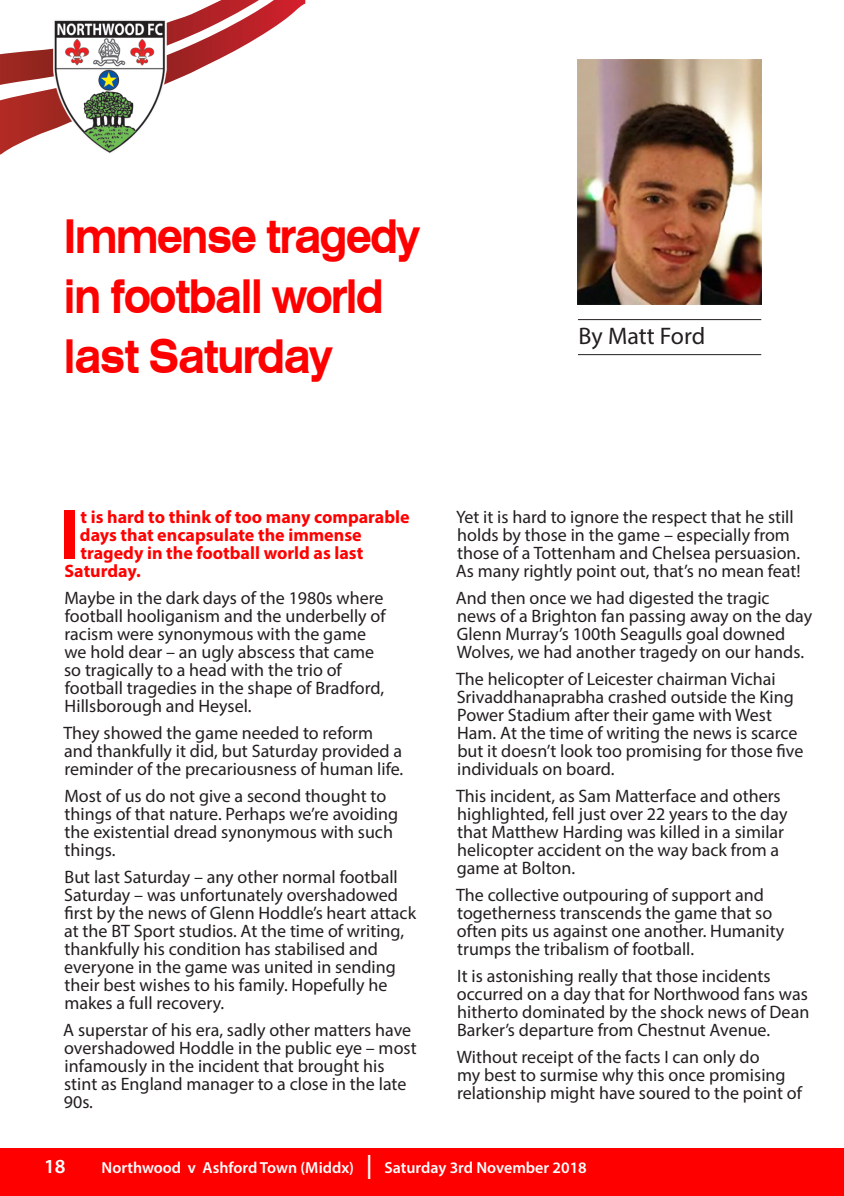
<style>
.page{position:relative;width:844px;height:1196px;background:#fff}
.page>*{position:absolute;margin:0;border:0;box-sizing:border-box;transform-origin:0 0}
.Paragraph_red_intro{font:700 71.4px "Myriad Pro";color:#f00}
.head2{font:700 expanded 46.8px/60px "Swiss 721 BT";letter-spacing:-.035em;color:#f00;scale:.77 1}
.byline{font:24px "Myriad Pro";color:#231f20}
.t1{font:600 20px "Myriad Pro";color:#fff}
.Body_text_no_indent{font:18px/18px "Myriad Pro";color:#231f20}
.Paragraph_red_intro-2{font:700 18px "Myriad Pro";color:#f00}
.t2{font:600 16px "Myriad Pro";color:#fff}
.s1{font-size:24px}
</style>
<div class="page">
<div style="left:0;top:1148px;width:844px;height:47px;background:#f00"></div>
<svg style="left:0;top:88px;width:53px;height:67px"></svg>
<img style="left:53px;top:85px;width:110px;height:68px">
<img style="left:578px;top:60px;width:183px;height:244px">
<hr style="left:578px;top:319px;width:183px;height:1px;background:#231f20">
<hr style="left:578px;top:354px;width:183px;height:1px;background:#231f20">
<svg style="left:0;top:0;width:305px;height:85px"></svg>
<p class="head2" style="left:64px;top:206px;width:464px">Immense tragedy in football world last Saturday</p>
<p class="byline" style="left:578px;top:321px;width:128px">By Matt Ford</p>
<p class="Paragraph_red_intro" style="left:59px;top:488px;width:22px">I</p>
<p class="Paragraph_red_intro-2" style="left:80px;top:505px;width:331px">t is hard to think of too many comparable</p>
<p class="Paragraph_red_intro-2" style="left:80px;top:523px;width:283px">days that encapsulate the immense</p>
<p class="Paragraph_red_intro-2" style="left:80px;top:541px;width:284px">tragedy in the football world as last</p>
<p class="Paragraph_red_intro-2" style="left:64px;top:559px;width:78px">Saturday.</p>
<p class="Body_text_no_indent" style="left:64px;top:588px;width:323px">Maybe in the dark days of the 1980s where football hooliganism and the underbelly of racism were synonymous with the game we hold dear – an ugly abscess that came so tragically to a head with the trio of football tragedies in the shape of Bradford, Hillsborough and Heysel.</p>
<p class="Body_text_no_indent" style="left:63px;top:723px;width:341px">They showed the game needed to reform and thankfully it did, but Saturday provided a reminder of the precariousness of human life.</p>
<p class="Body_text_no_indent" style="left:64px;top:786px;width:335px">Most of us do not give a second thought to things of that nature. Perhaps we’re avoiding the existential dread synonymous with such things.</p>
<p class="Body_text_no_indent" style="left:64px;top:867px;width:353px">But last Saturday – any other normal football Saturday – was unfortunately overshadowed first by the news of Glenn Hoddle’s heart attack at the BT Sport studios. At the time of writing, thankfully his condition has stabilised and everyone in the game was united in sending their best wishes to his family. Hopefully he makes a full recovery.</p>
<p class="Body_text_no_indent" style="left:63px;top:1020px;width:355px">A superstar of his era, sadly other matters have overshadowed Hoddle in the public eye – most infamously in the incident that brought his stint as England manager to a close in the late 90s.</p>
<p class="Body_text_no_indent" style="left:456px;top:507px;width:346px">Yet it is hard to ignore the respect that he still holds by those in the game – especially from those of a Tottenham and Chelsea persuasion.<br>As many rightly point out, that’s no mean feat!</p>
<p class="Body_text_no_indent" style="left:456px;top:588px;width:358px">And then once we had digested the tragic news of a Brighton fan passing away on the day Glenn Murray’s 100th Seagulls goal downed Wolves, we had another tragedy on our hands.</p>
<p class="Body_text_no_indent" style="left:456px;top:669px;width:349px">The helicopter of Leicester chairman Vichai Srivaddhanaprabha crashed outside the King Power Stadium after their game with West Ham. At the time of writing the news is scarce but it doesn’t look too promising for those five individuals on board.</p>
<p class="Body_text_no_indent" style="left:456px;top:786px;width:333px">This incident, as Sam Matterface and others highlighted, fell just over 22 years to the day that Matthew Harding was killed in a similar helicopter accident on the way back from a game at Bolton.</p>
<p class="Body_text_no_indent" style="left:456px;top:885px;width:330px">The collective outpouring of support and togetherness transcends the game that so often pits us against one another. Humanity trumps the tribalism of football.</p>
<p class="Body_text_no_indent" style="left:457px;top:966px;width:354px">It is astonishing really that those incidents occurred on a day that for Northwood fans was hitherto dominated by the shock news of Dean Barker’s departure from Chestnut Avenue.</p>
<p class="Body_text_no_indent" style="left:457px;top:1047px;width:347px">Without receipt of the facts I can only do<br>my best to surmise why this once promising relationship might have soured to the point of</p>
<p class="t1" style="left:44px;top:1153px;width:23px">18</p>
<p class="t2" style="left:102px;top:1157px;width:487px">Northwood v Ashford Town (Middx) <span class="s1">|</span> Saturday 3rd November 2018</p>
</div>
